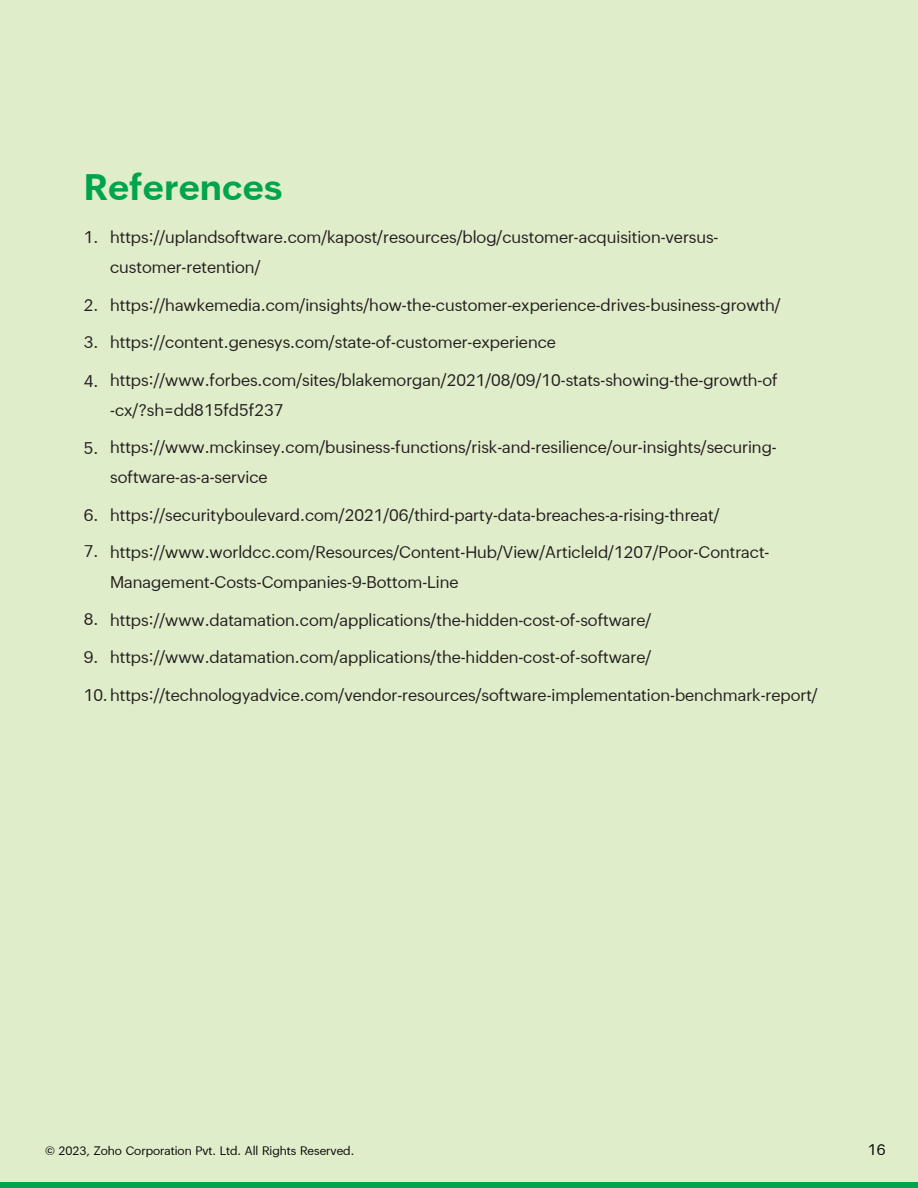
<style>
.page{position:relative;width:918px;height:1188px;background:#dfedca}
.page>*{position:absolute;margin:0;border:0;box-sizing:border-box;transform-origin:0 0}
.t1{font:700 36px "Zoho Puvi";color:#00a44d}
.t2{font:16.5px/30px "Zoho Puvi";color:#231d1e}
.t3{font:15px "Zoho Puvi";color:#050504}
.t4{font:12px "Zoho Puvi";color:#050504}
</style>
<div class="page">
<div style="left:0;top:1183px;width:918px;height:5px;background:#00a44d"></div>
<h1 class="t1" style="left:84px;top:160px;width:200px">References</h1>
<p class="t2" style="left:110px;top:221px;width:610px">https://uplandsoftware.com/kapost/resources/blog/customer-acquisition-versus&shy;customer-retention/</p>
<p class="t2" style="left:110px;top:288px;width:672px">https://hawkemedia.com/insights/how-the-customer-experience-drives-business-growth/</p>
<p class="t2" style="left:110px;top:326px;width:447px">https://content.genesys.com/state-of-customer-experience</p>
<p class="t2" style="left:110px;top:363px;width:669px">https://www.forbes.com/sites/blakemorgan/2021/08/09/10-stats-showing-the-growth-of -cx/?sh=dd815fd5f237</p>
<p class="t2" style="left:110px;top:431px;width:668px">https://www.mckinsey.com/business-functions/risk-and-resilience/our-insights/securing&shy;software-as-a-service</p>
<p class="t2" style="left:110px;top:498px;width:611px">https://securityboulevard.com/2021/06/third-party-data-breaches-a-rising-threat/</p>
<p class="t2" style="left:110px;top:536px;width:661px">https://www.worldcc.com/Resources/Content-Hub/View/ArticleId/1207/Poor-Contract-<br>Management-Costs-Companies-9-Bottom-Line</p>
<p class="t2" style="left:110px;top:603px;width:543px">https://www.datamation.com/applications/the-hidden-cost-of-software/</p>
<p class="t2" style="left:110px;top:641px;width:543px">https://www.datamation.com/applications/the-hidden-cost-of-software/</p>
<p class="t2" style="left:84px;top:221px;width:16px">1.</p>
<p class="t2" style="left:84px;top:289px;width:16px">2.</p>
<p class="t2" style="left:84px;top:326px;width:16px">3.</p>
<p class="t2" style="left:84px;top:365px;width:16px">4.</p>
<p class="t2" style="left:84px;top:432px;width:16px">5.</p>
<p class="t2" style="left:84px;top:499px;width:16px">6.</p>
<p class="t2" style="left:84px;top:535px;width:16px">7.</p>
<p class="t2" style="left:84px;top:603px;width:16px">8.</p>
<p class="t2" style="left:84px;top:641px;width:16px">9.</p>
<p class="t2" style="left:84px;top:678px;width:735px">10.https://technologyadvice.com/vendor-resources/software-implementation-benchmark-report/</p>
<p class="t4" style="left:45px;top:1142px;width:311px">© 2023, Zoho Corporation Pvt. Ltd. All Rights Reserved.</p>
<p class="t3" style="left:868px;top:1138px;width:19px">16</p>
</div>
